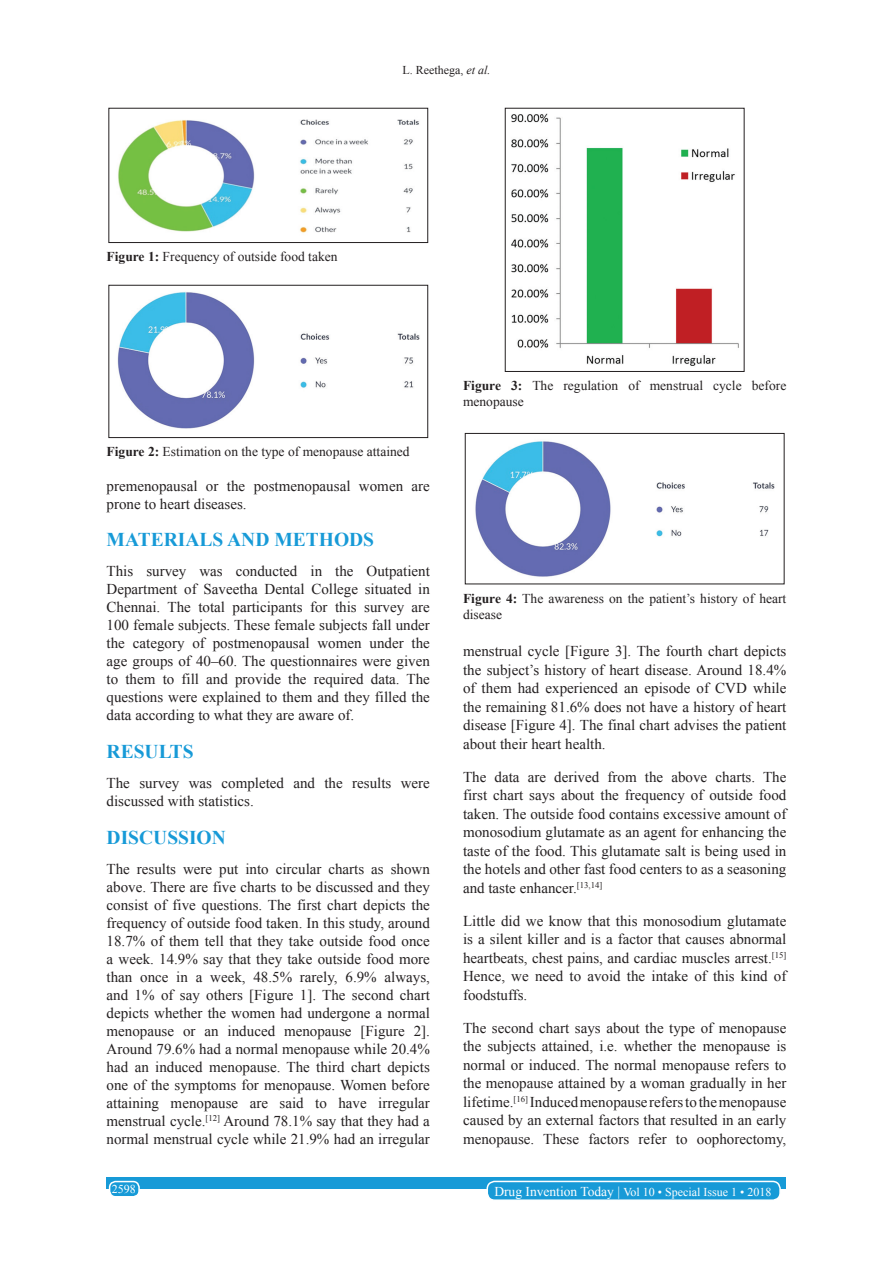
<style>
.page{position:relative;width:893px;height:1263px;background:#fff}
.page>*{position:absolute;margin:0;border:0;box-sizing:border-box;transform-origin:0 0}
.t1{font:700 19.5px "Times New Roman";color:#179ad7}
.TX{font:15px/18px "Times New Roman";color:#231f20;text-align:justify}
.FGC{font:13.5px/16.2px "Times New Roman";color:#231f20}
.foot1{font:12px "Times New Roman";color:#fff}
.t2{font:12px "Times New Roman";color:#231f20}
.s1{font-style:italic}
.s2{font-weight:700}
.s3{font-size:13.5px}
</style>
<div class="page">
<div style="left:106px;top:1177px;width:680px;height:12px;background:#179ad7"></div>
<div style="left:487px;top:1181px;width:292px;height:19px;background:#179ad7;border-radius:7px"></div>
<div style="left:486px;top:1180px;width:294px;height:21px;border:2px solid #fff;border-radius:7px"></div>
<div style="left:110px;top:1181px;width:29px;height:15px;background:#179ad7;border-radius:6px"></div>
<div style="left:109px;top:1180px;width:31px;height:17px;border:2px solid #fff;border-radius:6px"></div>
<img style="left:118px;top:119px;width:301px;height:114px">
<div style="left:109px;top:108px;width:319px;height:135px;border:1px solid #231f20"></div>
<img style="left:117px;top:292px;width:303px;height:137px">
<div style="left:109px;top:285px;width:319px;height:153px;border:1px solid #231f20"></div>
<img style="left:475px;top:441px;width:300px;height:136px">
<div style="left:465px;top:433px;width:319px;height:151px;border:1px solid #231f20"></div>
<img style="left:511px;top:113px;width:228px;height:253px">
<div style="left:505px;top:108px;width:239px;height:264px;border:1px solid #231f20"></div>
<p class="t2" style="left:402px;top:62px;width:89px">L. Reethega, <span class="s1">et al.</span></p>
<p class="FGC" style="left:107px;top:248px;width:232px"><span class="s2">Figure 1:</span> Frequency of outside food taken</p>
<p class="FGC" style="left:463px;top:377px;width:325px"><span class="s2">Figure 3:</span> The regulation of menstrual cycle before menopause</p>
<p class="FGC" style="left:107px;top:443px;width:304px"><span class="s2">Figure 2:</span> Estimation on the type of menopause attained</p>
<p class="TX" style="left:107px;top:476px;width:325px">premenopausal or the postmenopausal women are prone to heart diseases.</p>
<h1 class="t1" style="left:107px;top:525px;width:269px">MATERIALS AND METHODS</h1>
<p class="TX" style="left:107px;top:561px;width:325px">This survey was conducted in the Outpatient Department of Saveetha Dental College situated in Chennai. The total participants for this survey are 100 female subjects. These female subjects fall under the category of postmenopausal women under the age groups of 40–60. The questionnaires were given to them to fill and provide the required data. The questions were explained to them and they filled the data according to what they are aware of.</p>
<h1 class="t1" style="left:107px;top:737px;width:89px">RESULTS</h1>
<p class="TX" style="left:107px;top:773px;width:325px">The survey was completed and the results were discussed with statistics.</p>
<h1 class="t1" style="left:107px;top:823px;width:121px">DISCUSSION</h1>
<p class="TX" style="left:106px;top:859px;width:325px">The results were put into circular charts as shown above. There are five charts to be discussed and they consist of five questions. The first chart depicts the frequency of outside food taken. In this study, around 18.7% of them tell that they take outside food once a week. 14.9% say that they take outside food more than once in a week, 48.5% rarely, 6.9% always, and 1% of say others [Figure 1]. The second chart depicts whether the women had undergone a normal menopause or an induced menopause [Figure 2].<br>Around 79.6% had a normal menopause while 20.4% had an induced menopause. The third chart depicts one of the symptoms for menopause. Women before attaining menopause are said to have irregular menstrual cycle.<sup>[12]</sup> Around 78.1% say that they had a normal menstrual cycle while 21.9% had an irregular</p>
<p class="FGC" style="left:463px;top:589px;width:325px"><span class="s2">Figure 4:</span> The awareness on the patient’s history of heart disease</p>
<p class="TX" style="left:463px;top:641px;width:325px;line-height:18.6px">menstrual cycle [Figure 3]. The fourth chart depicts the subject’s history of heart disease. Around 18.4% of them had experienced an episode of CVD while the remaining 81.6% does not have a history of heart disease [Figure 4]. The final chart advises the patient about their heart health.</p>
<p class="TX" style="left:463px;top:766px;width:325px;line-height:18.6px">The data are derived from the above charts. The first chart says about the frequency of outside food taken. The outside food contains excessive amount of monosodium glutamate as an agent for enhancing the taste of the food. This glutamate salt is being used in the hotels and other fast food centers to as a seasoning and taste enhancer.<sup>[13,14]</sup></p>
<p class="TX" style="left:463px;top:910px;width:325px;line-height:18.6px">Little did we know that this monosodium glutamate is a silent killer and is a factor that causes abnormal heartbeats, chest pains, and cardiac muscles arrest.<sup>[15] </sup>Hence, we need to avoid the intake of this kind of foodstuffs.</p>
<p class="TX" style="left:463px;top:1017px;width:325px;line-height:18.6px">The second chart says about the type of menopause the subjects attained, i.e. whether the menopause is normal or induced. The normal menopause refers to the menopause attained by a woman gradually in her lifetime.<sup>[16]</sup> Induced menopause refers to the menopause caused by an external factors that resulted in an early menopause. These factors refer to oophorectomy,</p>
<p class="foot1" style="left:112px;top:1180px;width:25px">2598</p>
<p class="foot1" style="left:494px;top:1183px;width:278px"><span class="s3">Drug Invention Today |</span> Vol 10 • Special Issue 1 • 2018</p>
</div>
